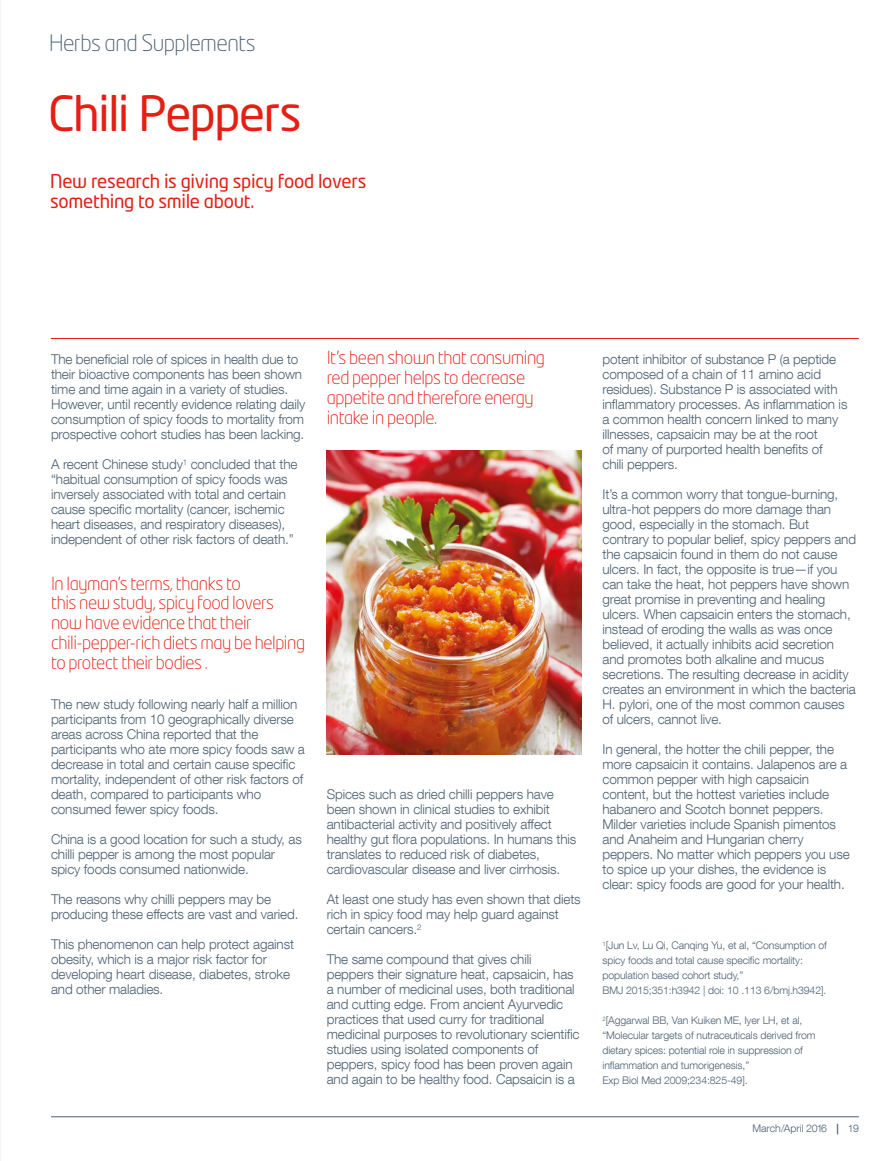
<style>
.page{position:relative;width:891px;height:1161px;background:#fff}
.page>*{position:absolute;margin:0;border:0;box-sizing:border-box;transform-origin:0 0}
.t1{font:48px "Neo Tech Pro";letter-spacing:-.035em;color:#e41f13}
.t2{font:300 22.5px "Neo Tech Pro";letter-spacing:-.025em;color:#4d6172}
.t3{font:18.75px/20.7px "Neo Tech Pro";letter-spacing:-.015em;color:#e41f13}
.t4{font:300 18px/19.8px "Neo Tech Pro";letter-spacing:-.02em;color:#e41f13}
.t5{font:300 13.5px/15px "Helvetica Neue LT Com";letter-spacing:-.01em;color:#4d6172}
.t6{font:300 10.5px/15px "Helvetica Neue LT Com";letter-spacing:-.01em;color:#4d6172}
.s1{font-weight:700}
</style>
<div class="page">
<img style="left:0;top:0;width:1px;height:1161px">
<hr style="left:51px;top:338px;width:808px;height:1px;background:#e41f13">
<hr style="left:51px;top:1116px;width:808px;height:1px;background:#4d6172">
<img style="left:327px;top:451px;width:254px;height:303px">
<h2 class="t2" style="left:49px;top:30px;width:208px">Herbs and Supplements</h2>
<h1 class="t1" style="left:48px;top:84px;width:255px">Chili Peppers</h1>
<h3 class="t3" style="left:50px;top:170px;width:318px">New research is giving spicy food lovers something to smile about.</h3>
<p class="t5" style="left:51px;top:351px;width:256px">The beneficial role of spices in health due to their bioactive components has been shown time and time again in a variety of studies.<br>However, until recently evidence relating daily consumption of spicy foods to mortality from prospective cohort studies has been lacking.</p>
<p class="t5" style="left:51px;top:456px;width:248px">A recent Chinese study<sup>1</sup> concluded that the “habitual consumption of spicy foods was inversely associated with total and certain cause specific mortality (cancer, ischemic heart diseases, and respiratory diseases), independent of other risk factors of death.”</p>
<h3 class="t4" style="left:51px;top:573px;width:256px">In layman’s terms, thanks to<br>this new study, spicy food lovers now have evidence that their chili-pepper-rich diets may be helping to protect their bodies .</h3>
<p class="t5" style="left:51px;top:696px;width:255px">The new study following nearly half a million participants from 10 geographically diverse areas across China reported that the participants who ate more spicy foods saw a decrease in total and certain cause specific mortality, independent of other risk factors of death, compared to participants who consumed fewer spicy foods.</p>
<p class="t5" style="left:51px;top:831px;width:252px">China is a good location for such a study, as chilli pepper is among the most popular spicy foods consumed nationwide.</p>
<p class="t5" style="left:51px;top:891px;width:249px">The reasons why chilli peppers may be producing these effects are vast and varied.</p>
<p class="t5" style="left:51px;top:936px;width:245px">This phenomenon can help protect against obesity, which is a major risk factor for developing heart disease, diabetes, stroke and other maladies.</p>
<h3 class="t4" style="left:327px;top:348px;width:220px">It’s been shown that consuming red pepper helps to decrease appetite and therefore energy intake in people.</h3>
<p class="t5" style="left:327px;top:786px;width:251px">Spices such as dried chilli peppers have been shown in clinical studies to exhibit antibacterial activity and positively affect healthy gut flora populations. In humans this translates to reduced risk of diabetes, cardiovascular disease and liver cirrhosis.</p>
<p class="t5" style="left:327px;top:891px;width:255px">At least one study has even shown that diets rich in spicy food may help guard against certain cancers.<sup>2</sup></p>
<p class="t5" style="left:327px;top:951px;width:254px">The same compound that gives chili peppers their signature heat, capsaicin, has a number of medicinal uses, both traditional and cutting edge. From ancient Ayurvedic practices that used curry for traditional medicinal purposes to revolutionary scientific studies using isolated components of peppers, spicy food has been proven again and again to be healthy food. Capsaicin is a</p>
<p class="t5" style="left:603px;top:351px;width:246px">potent inhibitor of substance P (a peptide composed of a chain of 11 amino acid residues). Substance P is associated with inflammatory processes. As inflammation is a common health concern linked to many illnesses, capsaicin may be at the root<br>of many of purported health benefits of<br>chili peppers.</p>
<p class="t5" style="left:603px;top:486px;width:255px">It’s a common worry that tongue-burning, ultra-hot peppers do more damage than good, especially in the stomach. But contrary to popular belief, spicy peppers and the capsaicin found in them do not cause ulcers. In fact, the opposite is true—if you can take the heat, hot peppers have shown great promise in preventing and healing ulcers. When capsaicin enters the stomach, instead of eroding the walls as was once believed, it actually inhibits acid secretion and promotes both alkaline and mucus secretions. The resulting decrease in acidity creates an environment in which the bacteria H. pylori, one of the most common causes of ulcers, cannot live.</p>
<p class="t5" style="left:603px;top:741px;width:249px">In general, the hotter the chili pepper, the more capsaicin it contains. Jalapenos are a common pepper with high capsaicin content, but the hottest varieties include habanero and Scotch bonnet peppers.<br>Milder varieties include Spanish pimentos and Anaheim and Hungarian cherry peppers. No matter which peppers you use to spice up your dishes, the evidence is clear: spicy foods are good for your health.</p>
<p class="t6" style="left:603px;top:938px;width:226px"><sup>1</sup>[Jun Lv, Lu Qi, Canqing Yu, et al, “Consumption of spicy foods and total cause specific mortality: population based cohort study,”<br>BMJ 2015;351:h3942 | doi: 10 .113 6/bmj.h3942].</p>
<p class="t6" style="left:603px;top:1013px;width:215px"><sup>2</sup>[Aggarwal BB, Van Kuiken ME, Iyer LH, et al, “Molecular targets of nutraceuticals derived from dietary spices: potential role in suppression of inflammation and tumorigenesis,”<br>Exp Biol Med 2009;234:825-49].</p>
<p class="t6" style="left:752px;top:1121px;width:88px">March/April 2016 <span class="s1">|</span></p>
<p class="t6" style="left:848px;top:1121px;width:13px">19</p>
</div>
